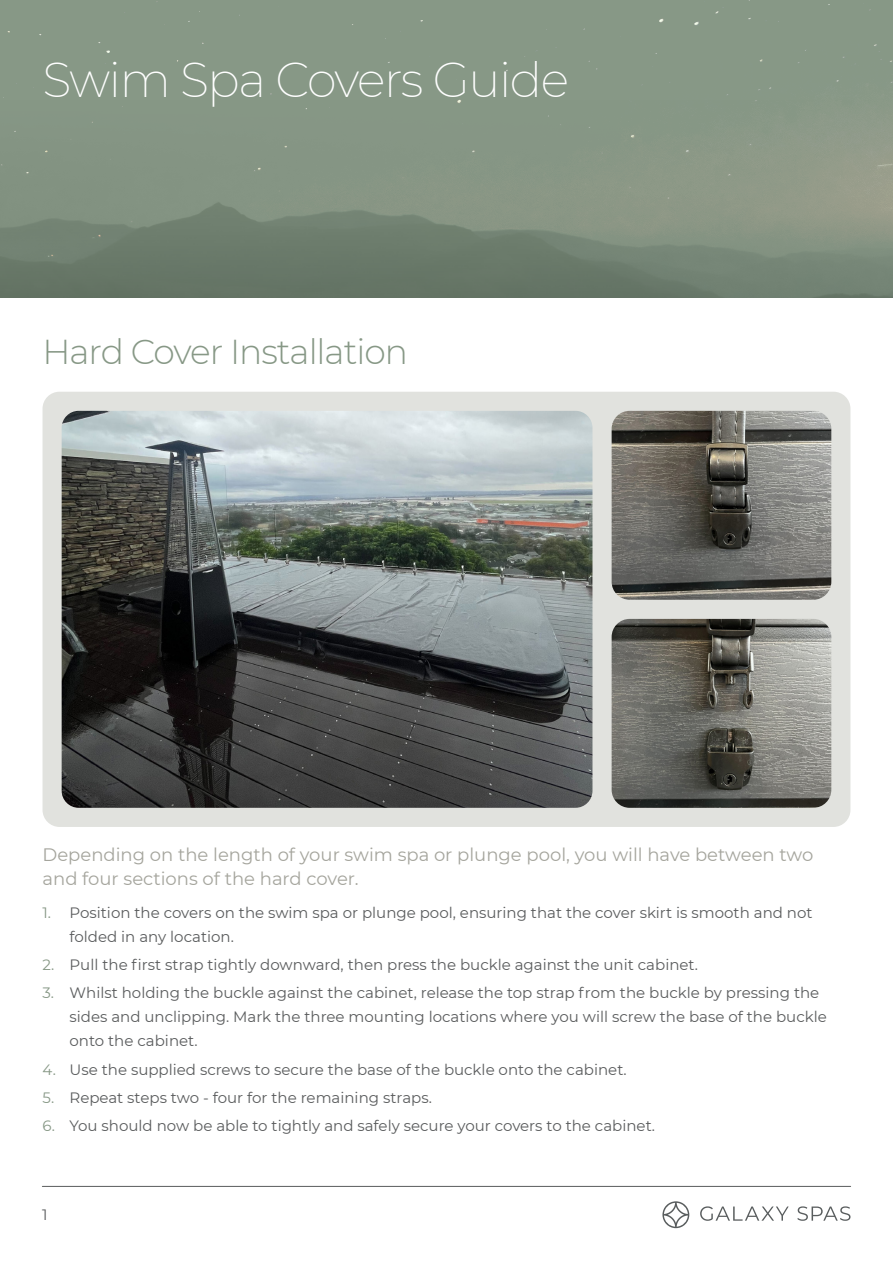
<style>
.page{position:relative;width:893px;height:1263px;background:#fff}
.page>*{position:absolute;margin:0;border:0;box-sizing:border-box;transform-origin:0 0}
.t1{font:200 48px "Montserrat";letter-spacing:-.03em;color:#fff}
.t2{font:300 34.5px "Montserrat";letter-spacing:-.03em;color:#879886}
.t3{font:18px/24px "Montserrat";color:#a5a59d}
.t4{font:15px/24px "Montserrat";color:#5a5c5d}
.s1{color:#879886}
</style>
<div class="page">
<hr style="left:42px;top:1186px;width:809px;height:1px;background:#5a5c5d">
<svg style="left:0;top:0;width:893px;height:298px;fill:#879785"></svg>
<svg style="left:700px;top:1206px;width:89px;height:15px"></svg>
<svg style="left:797px;top:1206px;width:53px;height:15px"></svg>
<svg style="left:662px;top:1201px;width:27px;height:27px"></svg>
<div style="left:43px;top:392px;width:807px;height:435px;background:#e1e2de;border-radius:17px"></div>
<img style="left:62px;top:411px;width:530px;height:397px">
<img style="left:612px;top:411px;width:219px;height:189px">
<img style="left:612px;top:619px;width:219px;height:189px">
<h1 class="t1" style="left:43px;top:48px;width:528px">Swim Spa Covers Guide</h1>
<h2 class="t2" style="left:43px;top:329px;width:367px">Hard Cover Installation</h2>
<p class="t3" style="left:43px;top:842px;width:772px">Depending on the length of your swim spa or plunge pool, you will have between two and four sections of the hard cover.</p>
<p class="t4" style="left:70px;top:900px;width:745px;text-indent:-27px"><span class="s1">1.</span> Position the covers on the swim spa or plunge pool, ensuring that the cover skirt is smooth and not folded in any location.</p>
<p class="t4" style="left:43px;top:952px;width:657px"><span class="s1">2.</span> Pull the first strap tightly downward, then press the buckle against the unit cabinet.</p>
<p class="t4" style="left:70px;top:980px;width:759px;text-indent:-27px"><span class="s1">3.</span> Whilst holding the buckle against the cabinet, release the top strap from the buckle by pressing the sides and unclipping. Mark the three mounting locations where you will screw the base of the buckle onto the cabinet.</p>
<p class="t4" style="left:43px;top:1057px;width:586px"><span class="s1">4.</span> Use the supplied screws to secure the base of the buckle onto the cabinet.</p>
<p class="t4" style="left:43px;top:1085px;width:391px"><span class="s1">5.</span> Repeat steps two - four for the remaining straps.</p>
<p class="t4" style="left:43px;top:1113px;width:614px"><span class="s1">6.</span> You should now be able to tightly and safely secure your covers to the cabinet.</p>
<p class="t4" style="left:42px;top:1202px;width:7px">1</p>
</div>
